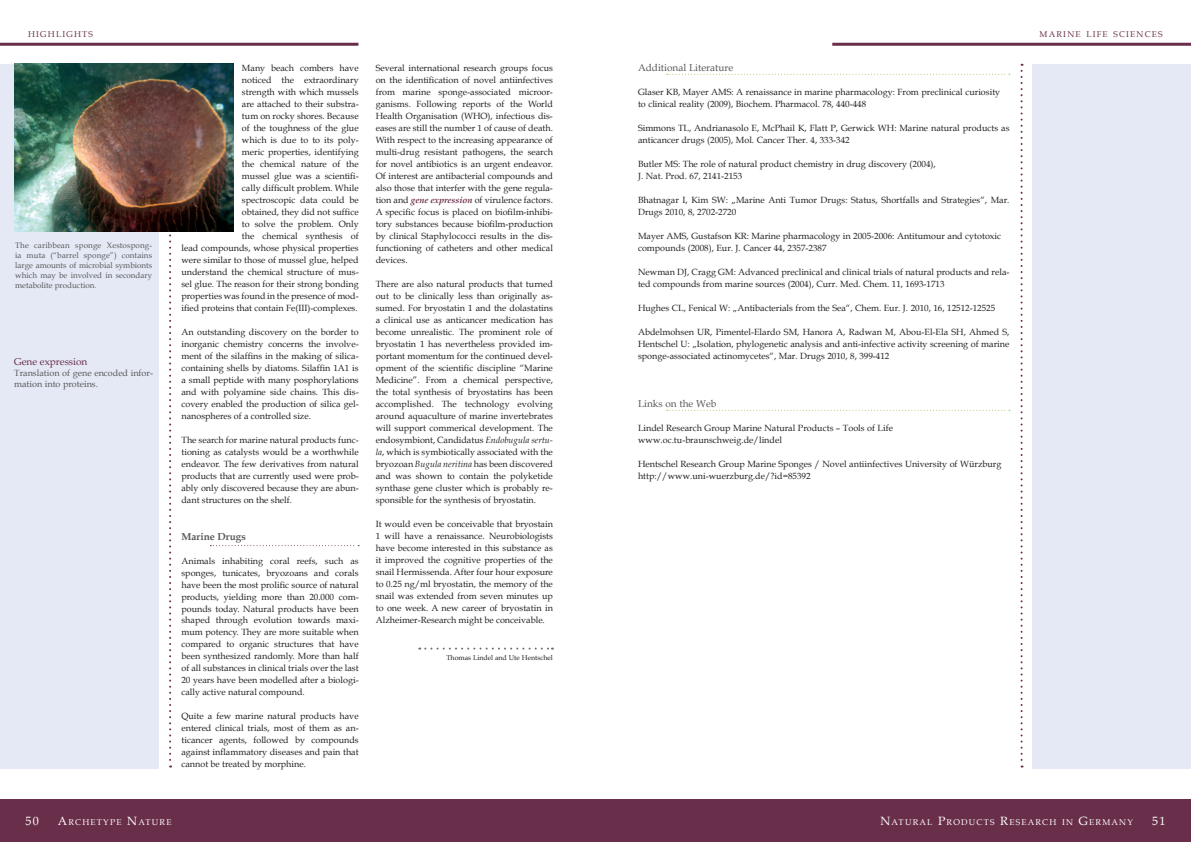
<style>
.page{position:relative;width:1191px;height:842px;background:#fff}
.page>*{position:absolute;margin:0;border:0;box-sizing:border-box;transform-origin:0 0}
.t1{font:12px "Book Antiqua";color:#fff}
.t2{font:10px "Book Antiqua";color:#57585a}
.t3{font:10px "Book Antiqua";color:#692e49}
.t4{font:700 10px "Book Antiqua";color:#57585a}
.t5{font:9px/12px "Book Antiqua";color:#231f20;text-align:justify}
.t6{font:9px/11px "Book Antiqua";color:#57585a}
.t7{font:8.4px "Book Antiqua";letter-spacing:.145em;color:#fff}
.t8{font:8.4px "Book Antiqua";letter-spacing:.145em;color:#692e49}
.t9{font:8px/10px "Book Antiqua";color:#57585a;text-align:justify}
.t10{font:7px "Book Antiqua";color:#231f20}
.s1{font-weight:700;font-style:italic;color:#692e49}
.s2{font-style:italic}
.s3{font-size:12px}
</style>
<div class="page">
<div style="left:0;top:799px;width:595px;height:43px;background:#692e49"></div>
<svg style="left:169px;top:231px;width:2px;height:536px"></svg>
<div style="left:595px;top:799px;width:596px;height:43px;background:#692e49"></div>
<svg style="left:1020px;top:64px;width:2px;height:703px"></svg>
<hr style="left:0;top:43px;width:358px;height:3px;background:#692e49">
<hr style="left:832px;top:43px;width:359px;height:3px;background:#692e49">
<div style="left:1032px;top:64px;width:159px;height:704px;background:#e4e9f5"></div>
<div style="left:0;top:64px;width:159px;height:704px;background:#e4e9f5"></div>
<svg style="left:210px;top:545px;width:149px;height:1px"></svg>
<svg style="left:419px;top:648px;width:134px;height:2px"></svg>
<img style="left:14px;top:64px;width:219px;height:167px">
<svg style="left:667px;top:74px;width:343px;height:1px"></svg>
<svg style="left:667px;top:410px;width:343px;height:1px"></svg>
<p class="t8" style="left:28px;top:29px;width:66px">HIGHLIGHTS</p>
<p class="t8" style="left:1039px;top:29px;width:125px">MARINE LIFE SCIENCES</p>
<p class="t9" style="left:15px;top:240px;width:138px">The caribbean sponge Xestospong&shy;ia muta (“barrel sponge”) contains large amounts of microbial symbionts which may be involved in secondary metabolite production.</p>
<p class="t3" style="left:14px;top:355px;width:75px">Gene expression</p>
<p class="t6" style="left:14px;top:367px;width:140px">Translation of gene encoded infor&shy;mation into proteins.</p>
<p class="t5" style="left:181px;top:62px;width:179px;text-align:right">Many beach combers have<br>noticed the extraordinary<br>strength with which mussels<br>are attached to their substra-<br>tum on rocky shores. Because<br>of the toughness of the glue<br>which is due to to its poly-<br>meric properties, identifying<br>the chemical nature of the<br>mussel glue was a scientifi-<br>cally difficult problem. While<br>spectroscopic data could be<br>obtained, they did not suffice<br>to solve the problem. Only<br>the chemical synthesis of<br>lead compounds, whose physical properties were similar to those of mussel glue, helped understand the chemical structure of mus&shy;sel glue. The reason for their strong bonding properties was found in the presence of mod&shy;ified proteins that contain Fe(III)-complexes.</p>
<p class="t5" style="left:181px;top:326px;width:179px">An outstanding discovery on the border to inorganic chemistry concerns the involve&shy;ment of the silaffins in the making of silica&shy;containing shells by diatoms. Silaffin 1A1 is a small peptide with many posphorylations and with polyamine side chains. This dis&shy;covery enabled the production of silica gel&shy;nanospheres of a controlled size.</p>
<p class="t5" style="left:181px;top:434px;width:179px">The search for marine natural products func&shy;tioning as catalysts would be a worthwhile endeavor. The few derivatives from natural products that are currently used were prob&shy;ably only discovered because they are abun&shy;dant structures on the shelf.</p>
<p class="t4" style="left:181px;top:530px;width:66px">Marine Drugs</p>
<p class="t5" style="left:181px;top:554px;width:179px">Animals inhabiting coral reefs, such as sponges, tunicates, bryozoans and corals have been the most prolific source of natural products, yielding more than 20.000 com&shy;pounds today. Natural products have been shaped through evolution towards maxi&shy;mum potency. They are more suitable when compared to organic structures that have been synthesized randomly. More than half of all substances in clinical trials over the last 20 years have been modelled after a biologi&shy;cally active natural compound.</p>
<p class="t5" style="left:181px;top:710px;width:179px">Quite a few marine natural products have entered clinical trials, most of them as an&shy;ticancer agents, followed by compounds against inflammatory diseases and pain that cannot be treated by morphine.</p>
<p class="t5" style="left:376px;top:62px;width:179px">Several international research groups focus on the identification of novel antiinfectives from marine sponge-associated microor&shy;ganisms. Following reports of the World Health Organisation (WHO), infectious dis&shy;eases are still the number 1 of cause of death.<br>With respect to the increasing appearance of multi-drug resistant pathogens, the search for novel antibiotics is an urgent endeavor.<br>Of interest are antibacterial compounds and also those that interfer with the gene regula&shy;tion and <span class="s1">gene expression</span> of virulence factors.<br>A specific focus is placed on biofilm-inhibi&shy;tory substances because biofilm-production by clinical Staphylococci results in the dis&shy;functioning of catheters and other medical devices.</p>
<p class="t5" style="left:376px;top:278px;width:179px">There are also natural products that turned out to be clinically less than originally as&shy;sumed. For bryostatin 1 and the dolastatins a clinical use as anticancer medication has become unrealistic. The prominent role of bryostatin 1 has nevertheless provided im&shy;portant momentum for the continued devel&shy;opment of the scientific discipline “Marine Medicine”. From a chemical perspective, the total synthesis of bryostatins has been accomplished. The technology evolving around aquaculture of marine invertebrates will support commerical development. The endosymbiont, Candidatus <span class="s2">Endobugula sertu&shy;la</span>, which is symbiotically associated with the bryozoan <span class="s2">Bugula neritina</span> has been discovered and was shown to contain the polyketide synthase gene cluster which is probably re&shy;sponsible for the synthesis of bryostatin.</p>
<p class="t5" style="left:376px;top:518px;width:179px">It would even be conceivable that bryostain 1 will have a renaissance. Neurobiologists have become interested in this substance as it improved the cognitive properties of the snail Hermissenda. After four hour exposure to 0.25 ng/ml bryostatin, the memory of the snail was extended from seven minutes up to one week. A new career of bryostatin in Alzheimer-Research might be conceivable.</p>
<p class="t10" style="left:446px;top:653px;width:108px">Thomas Lindel and Ute Hentschel</p>
<p class="t2" style="left:638px;top:62px;width:97px">Additional Literature</p>
<p class="t5" style="left:638px;top:86px;width:364px">Glaser KB, Mayer AMS: A renaissance in marine pharmacology: From preclinical curiosity to clinical reality (2009), Biochem. Pharmacol. 78, 440-448</p>
<p class="t5" style="left:638px;top:122px;width:373px">Simmons TL, Andrianasolo E, McPhail K, Flatt P, Gerwick WH: Marine natural products as anticancer drugs (2005), Mol. Cancer Ther. 4, 333-342</p>
<p class="t5" style="left:638px;top:158px;width:299px">Butler MS: The role of natural product chemistry in drug discovery (2004),<br>J. Nat. Prod. 67, 2141-2153</p>
<p class="t5" style="left:638px;top:194px;width:373px">Bhatnagar I, Kim SW: „Marine Anti Tumor Drugs: Status, Shortfalls and Strategies“, Mar.<br>Drugs 2010, 8, 2702-2720</p>
<p class="t5" style="left:638px;top:230px;width:365px">Mayer AMS, Gustafson KR: Marine pharmacology in 2005-2006: Antitumour and cytotoxic compounds (2008), Eur. J. Cancer 44, 2357-2387</p>
<p class="t5" style="left:638px;top:266px;width:373px">Newman DJ, Cragg GM: Advanced preclinical and clinical trials of natural products and rela&shy;ted compounds from marine sources (2004), Curr. Med. Chem. 11, 1693-1713</p>
<p class="t5" style="left:638px;top:302px;width:359px">Hughes CL, Fenical W: „Antibacterials from the Sea“, Chem. Eur. J. 2010, 16, 12512-12525</p>
<p class="t5" style="left:638px;top:326px;width:373px">Abdelmohsen UR, Pimentel-Elardo SM, Hanora A, Radwan M, Abou-El-Ela SH, Ahmed S, Hentschel U: „Isolation, phylogenetic analysis and anti-infective activity screening of marine sponge-associated actinomycetes“, Mar. Drugs 2010, 8, 399-412</p>
<p class="t2" style="left:638px;top:398px;width:80px">Links on the Web</p>
<p class="t5" style="left:638px;top:422px;width:256px">Lindel Research Group Marine Natural Products – Tools of Life www.oc.tu-braunschweig.de/lindel</p>
<p class="t5" style="left:638px;top:458px;width:365px">Hentschel Research Group Marine Sponges / Novel antiinfectives University of Würzburg http://www.uni-wuerzburg.de/?id=85392</p>
<h1 class="t1" style="left:26px;top:813px;width:15px">50</h1>
<p class="t7" style="left:58px;top:817px;width:115px"><span class="s3">A</span>RCHETYPE <span class="s3">N</span>ATURE</p>
<p class="t7" style="left:880px;top:817px;width:254px"><span class="s3">N</span>ATURAL <span class="s3">P</span>RODUCTS <span class="s3">R</span>ESEARCH IN <span class="s3">G</span>ERMAN Y</p>
<h1 class="t1" style="left:1152px;top:813px;width:15px">51</h1>
</div>
